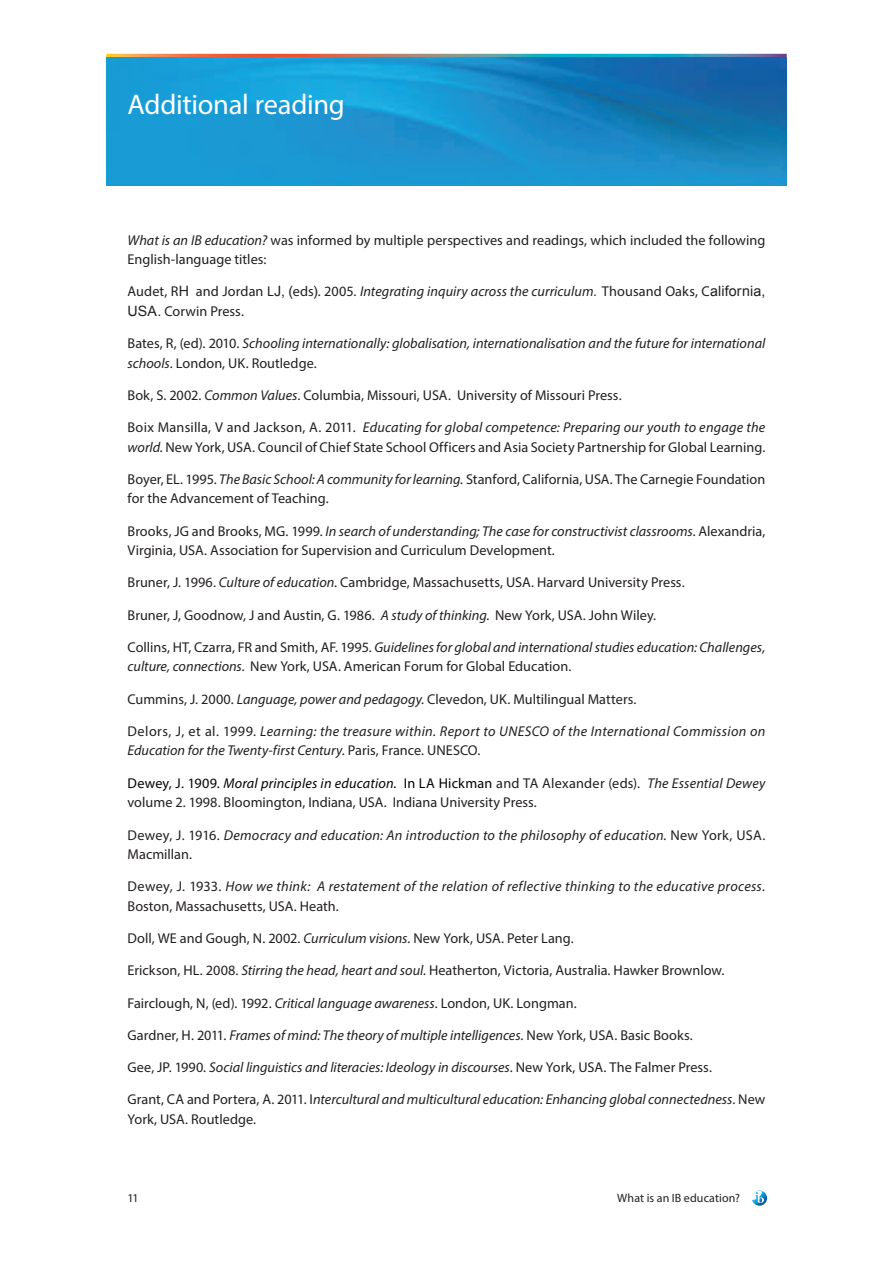
<style>
.page{position:relative;width:893px;height:1263px;background:#fff}
.page>*{position:absolute;margin:0;border:0;box-sizing:border-box;transform-origin:0 0}
.t1{font:28.5px "Myriad Pro";letter-spacing:-.01em;color:#fff}
.t2{font:14.25px/19.5px "Myriad Pro";color:#231f20}
.t3{font:italic 14.25px/19.5px "Myriad Pro";color:#231f20}
.t4{font:italic 14.25px/19.5px "Myriad Pro";letter-spacing:.02em;color:#231f20}
.t5{font:12px "Myriad Pro";letter-spacing:.005em;color:#231f20}
.s1{font-style:italic}
.s2{font-family:"Arial"}
.s3{font-family:"Arial";font-style:italic}
.s4{font-style:normal}
.s5{color:#040503}
.s6{font-style:italic;color:#040503}
</style>
<div class="page">
<svg style="left:106px;top:54px;width:681px;height:4px;background:#6d8993"></svg>
<svg style="left:752px;top:1190px;width:15px;height:16px"></svg>
<img style="left:106px;top:58px;width:681px;height:127px">
<h1 class="t1" style="left:128px;top:86px;width:219px">Additional reading</h1>
<p class="t2" style="left:128px;top:230px;width:639px"><span class="s1">What is an IB education?</span> was informed by multiple perspectives and readings, which included the following<br>English-language titles:</p>
<p class="t2" style="left:128px;top:282px;width:639px">Audet, R<span class="s2">H</span> and Jordan L<span class="s2">J, (</span>eds<span class="s2">)</span>. 2005. <span class="s1">Integrating inquiry across the curriculum</span><span class="s3">.</span> Thousand Oaks, C<span class="s2">alifornia,<br>USA.</span> Corwin Press.</p>
<p class="t3" style="left:128px;top:333px;width:639px"><span class="s4">Bates, R, (ed). 2010.</span> Schooling internationally: globalisation, internationalisation and the future for international schools<span class="s4">. London, UK. Routledge.</span></p>
<p class="t2" style="left:128px;top:385px;width:496px">Bok, S. 2002. <span class="s1">Common Values</span>. Columbia, Missouri, USA. University of Missouri Press.</p>
<p class="t2" style="left:128px;top:417px;width:639px">Boix Mansilla, V and Jackson, A. 2011. <span class="s1">Educating for global competence: Preparing our youth to engage the world.</span> New York, USA. Council of Chief State School Officers and Asia Society Partnership for Global Learning.</p>
<p class="t2" style="left:128px;top:469px;width:639px">Boyer, EL. 1995. <span class="s1">The Basic School: A community for learning.</span> Stanford, California, USA. The Carnegie Foundation for the Advancement of Teaching.</p>
<p class="t2" style="left:128px;top:521px;width:639px">Brooks, JG and Brooks, MG. 1999. <span class="s1">In search of understanding; The case for constructivist classrooms.</span> Alexandria,<br>Virginia, USA. Association for Supervision and Curriculum Development.</p>
<p class="t2" style="left:128px;top:573px;width:559px">Bruner, J. 1996. <span class="s1">Culture of education</span>. Cambridge, Massachusetts, USA. Harvard University Press.</p>
<p class="t2" style="left:128px;top:605px;width:530px">Bruner, J, Goodnow, J and Austin, G. 1986. <span class="s1">A study of thinking.</span> New York, USA. John Wiley.</p>
<p class="t3" style="left:128px;top:637px;width:639px"><span class="s4">Collins, HT, Czarra, FR and Smith, AF. 1995.</span> Guidelines for global and international studies education: Challenges, culture, connections. <span class="s4">New York, USA. American Forum for Global Education.</span></p>
<p class="t2" style="left:128px;top:689px;width:510px">Cummins, J. 2000. <span class="s1">Language, power and pedagogy</span>. Clevedon, UK. Multilingual Matters.</p>
<p class="t4" style="left:128px;top:721px;width:639px"><span class="s4">Delors, J, et al. 1999.</span> Learning: the treasure within. Report to UNESCO of the International Commission on<br>Education for the Twenty-first Century<span class="s4">. Paris, France. UNESCO.</span></p>
<p class="t2" style="left:128px;top:773px;width:639px"><span class="s5">Dewey, J. 1909.</span> <span class="s6">Moral principles in education.</span> <span class="s5">In LA Hickman</span> and TA Alexander (eds). <span class="s1">The Essential Dewey </span>volume 2. 1998. Bloomington, Indiana, USA. Indiana University Press.</p>
<p class="t3" style="left:128px;top:825px;width:639px"><span class="s4">Dewey, J. 1916.</span> Democracy and education: An introduction to the philosophy of education. <span class="s4">New York, USA.<br>Macmillan.</span></p>
<p class="t4" style="left:128px;top:876px;width:639px"><span class="s4">Dewey, J. 1933.</span> How we think: A restatement of the relation of reflective thinking to the educative process.<br><span class="s4">Boston, Massachusetts, USA. Heath.</span></p>
<p class="t2" style="left:128px;top:928px;width:448px">Doll, WE and Gough, N. 2002. <span class="s1">Curriculum visions.</span> New York, USA. Peter Lang.</p>
<p class="t2" style="left:128px;top:960px;width:598px">Erickson, HL. 2008. <span class="s1">Stirring the head, heart and soul.</span> Heatherton, Victoria, Australia. Hawker Brownlow.</p>
<p class="t2" style="left:128px;top:993px;width:451px">Fairclough, N, (ed). 1992. <span class="s1">Critical language awareness</span>. London, UK. Longman.</p>
<p class="t3" style="left:128px;top:1025px;width:567px"><span class="s4">Gardner, H. 2011.</span> Frames of mind: The theory of multiple intelligences<span class="s4">. New York, USA. Basic Books.</span></p>
<p class="t3" style="left:128px;top:1057px;width:586px"><span class="s4">Gee, JP. 1990.</span> Social linguistics and literacies: Ideology in discourses<span class="s4">. New York, USA. The Falmer Press.</span></p>
<p class="t3" style="left:128px;top:1089px;width:639px"><span class="s4">Grant, CA and Portera, A. 2011. I</span>ntercultural and multicultural education: Enhancing global connectedness<span class="s4">. New<br>York, USA. Routledge.</span></p>
<p class="t5" style="left:128px;top:1190px;width:13px">11</p>
<p class="t5" style="left:617px;top:1190px;width:124px">What is an IB education?</p>
</div>
